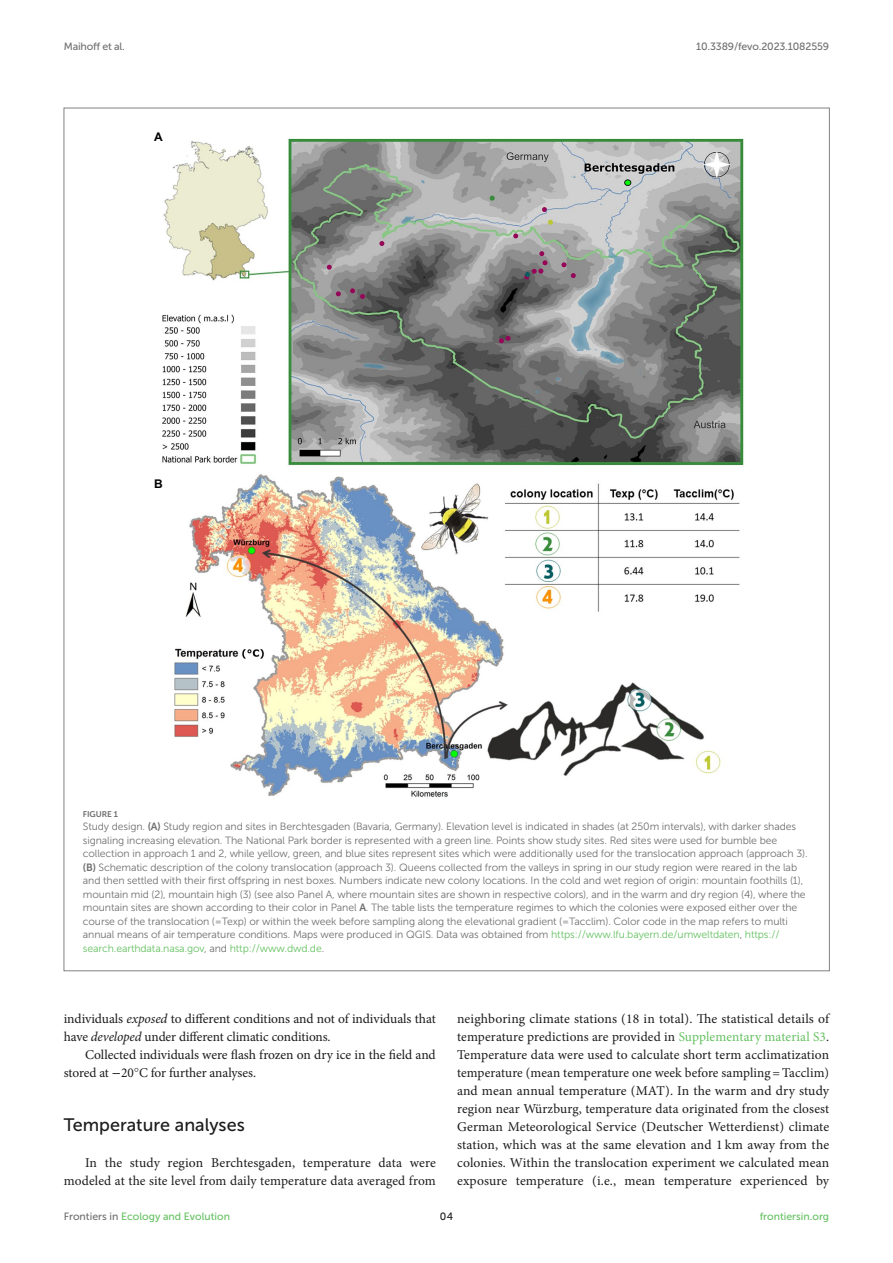
<style>
.page{position:relative;width:893px;height:1263px;background:#fff}
.page>*{position:absolute;margin:0;border:0;box-sizing:border-box;transform-origin:0 0}
.HEAD_2{font:18px "Museo Sans 500";color:#1b1c1b}
.TEXT_FLUSH{font:13.5px/18px "Minion Pro";color:#1b1c1b}
.TEXT{font:13.5px/18px "Minion Pro";letter-spacing:-.005em;color:#1b1c1b}
.t1{font:700 12px "Arial";color:#000}
.FIG_LEG{font:10.5px/13.5px "Museo Sans 300";letter-spacing:-.01em;color:#706f70}
.t2{font:10.5px "Museo Sans 500";color:#65c161}
.t3{font:10.5px "Museo Sans 500";letter-spacing:-.015em;color:#706f70}
.t4{font:10.5px "Museo Sans 500";color:#1b1c1b}
.FIG_HD{font:8.25px "Museo Sans 700";letter-spacing:-.01em;color:#706f70}
.s1{font-family:"Museo Sans 700"}
.s2{color:#65c161}
.s3{font-style:italic}
.s4{font-family:"STIX General"}
.s5{font-family:"STIX"}
.s6{color:#706f70}
</style>
<div class="page">
<img style="left:162px;top:138px;width:582px;height:659px">
<p class="t3" style="left:64px;top:41px;width:62px">Maihoff et al.</p>
<p class="t3" style="left:696px;top:41px;width:134px">10.3389/fevo.2023.1082559</p>
<p class="t1" style="left:154px;top:128px;width:10px">A</p>
<p class="t1" style="left:154px;top:476px;width:10px">B</p>
<p class="FIG_HD" style="left:83px;top:809px;width:37px">FIGURE 1</p>
<p class="FIG_LEG" style="left:83px;top:820px;width:726px">Study design. <span class="s1">(A)</span> Study region and sites in Berchtesgaden (Bavaria, Germany). Elevation level is indicated in shades (at 250 m intervals), with darker shades signaling increasing elevation. The National Park border is represented with a green line. Points show study sites. Red sites were used for bumble bee collection in approach 1 and 2, while yellow, green, and blue sites represent sites which were additionally used for the translocation approach (approach 3). <span class="s1">(B)</span> Schematic description of the colony translocation (approach 3). Queens collected from the valleys in spring in our study region were reared in the lab and then settled with their first offspring in nest boxes. Numbers indicate new colony locations. In the cold and wet region of origin: mountain foothills (1), mountain mid (2), mountain high (3) (see also Panel A, where mountain sites are shown in respective colors), and in the warm and dry region (4), where the mountain sites are shown according to their color in Panel <span class="s1">A</span>. The table lists the temperature regimes to which the colonies were exposed either over the course of the translocation (=Texp) or within the week before sampling along the elevational gradient (=Tacclim). Color code in the map refers to multi annual means of air temperature conditions. Maps were produced in QGIS. Data was obtained from <span class="s2">https://www.lfu.bayern.de/umweltdaten</span>, <span class="s2">https:// search.earthdata.nasa.gov</span>, and <span class="s2">http://www.dwd.de</span>.</p>
<p class="TEXT_FLUSH" style="left:64px;top:1010px;width:374px">individuals <span class="s3">exposed</span> to different conditions and not of individuals that have <span class="s3">developed</span> under different climatic conditions.</p>
<p class="TEXT" style="left:64px;top:1046px;width:373px;text-indent:21px">Collected individuals were flash frozen on dry ice in the field and stored at <span class="s4">−</span>20<span class="s5">°</span>C for further analyses.</p>
<p class="HEAD_2" style="left:64px;top:1115px;width:182px">Temperature analyses</p>
<p class="TEXT_FLUSH" style="left:64px;top:1154px;width:374px;text-align:right">In the study region Berchtesgaden, temperature data were modeled at the site level from daily temperature data averaged from</p>
<p class="TEXT_FLUSH" style="left:457px;top:1010px;width:374px;text-align:justify">neighboring climate stations (18 in total). The statistical details of temperature predictions are provided in <span class="s2">Supplementary material S3</span>.<br>Temperature data were used to calculate short term acclimatization temperature (mean temperature one week before sampling=Tacclim) and mean annual temperature (MAT). In the warm and dry study region near Würzburg, temperature data originated from the closest German Meteorological Service (Deutscher Wetterdienst) climate station, which was at the same elevation and 1 km away from the colonies. Within the translocation experiment we calculated mean exposure temperature (i.e., mean temperature experienced by</p>
<p class="t2" style="left:64px;top:1211px;width:168px"><span class="s6">Frontiers in</span> Ecology and Evolution</p>
<p class="t4" style="left:440px;top:1211px;width:15px">04</p>
<p class="t2" style="left:760px;top:1211px;width:71px">frontiersin.org</p>
</div>
